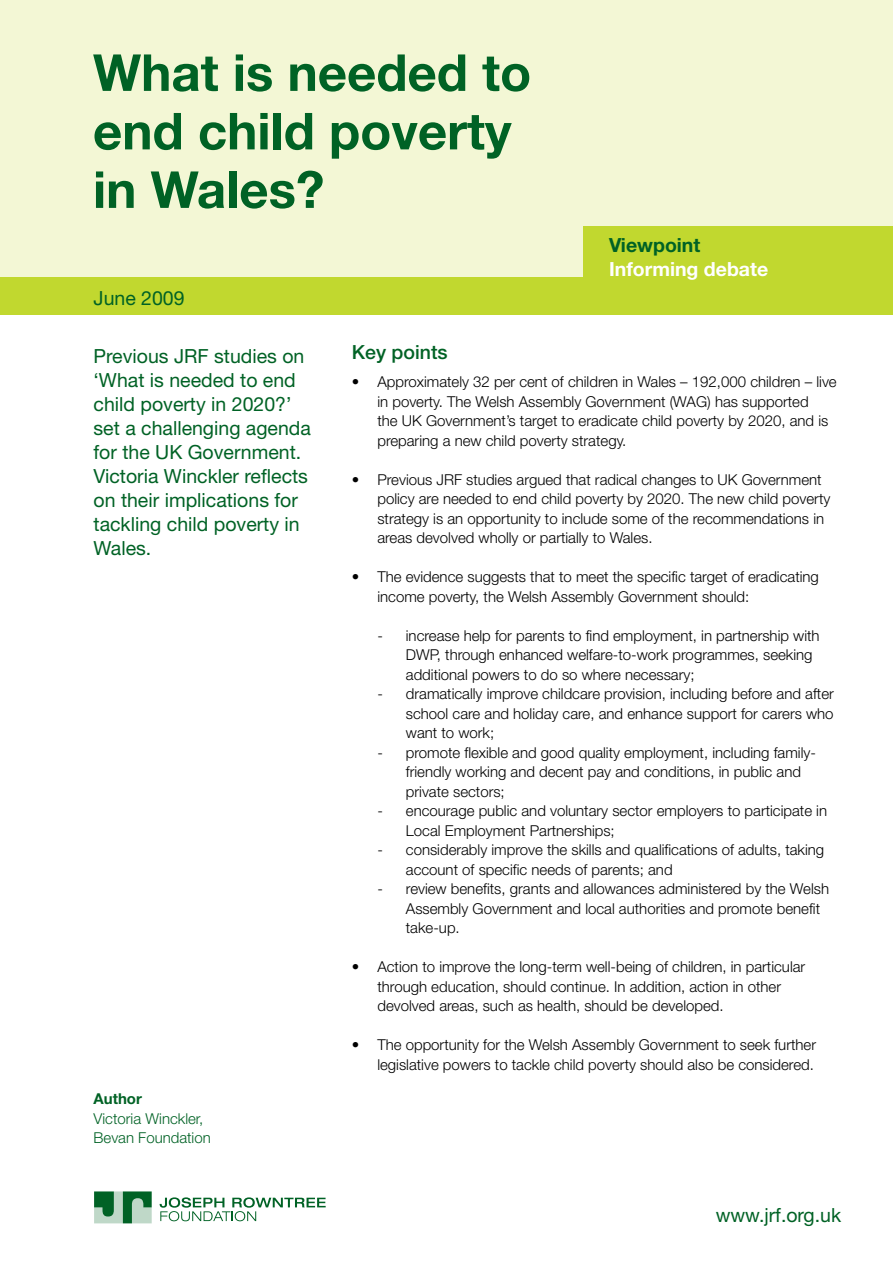
<style>
.page{position:relative;width:893px;height:1263px;background:#fff}
.page>*{position:absolute;margin:0;border:0;box-sizing:border-box;transform-origin:0 0}
.t1{font:700 51px/58.5px "Helvetica Neue";color:#006225}
.t2{font:19.5px/24px "Helvetica Neue";color:#006225}
.t3{font:700 19.5px "Helvetica Neue";color:#fff}
.t4{font:700 19.5px "Helvetica Neue";color:#006225}
.t5{font:500 19.5px "Helvetica Neue";color:#006225}
.t6{font:300 15px/19.5px "Helvetica Neue";color:#000}
.t7{font:300 15px/19.5px "Helvetica Neue";color:#006225}
.t8{font:700 15px "Helvetica Neue";color:#006225}
</style>
<div class="page">
<div style="left:0;top:0;width:893px;height:299px;background:#f3f7d5"></div>
<svg style="left:160px;top:1197px;width:166px;height:24px"></svg>
<svg style="left:94px;top:1191px;width:58px;height:32px"></svg>
<div style="left:0;top:277px;width:893px;height:37px;background:#c1d82f"></div>
<div style="left:583px;top:227px;width:310px;height:81px;background:#c1d82f"></div>
<h1 class="t1" style="left:93px;top:42px;width:440px">What is needed to end child poverty in Wales?</h1>
<h2 class="t2" style="left:94px;top:285px;width:93px">June 2009</h2>
<h2 class="t4" style="left:609px;top:233px;width:93px">Viewpoint</h2>
<h2 class="t3" style="left:609px;top:257px;width:161px">Informing debate</h2>
<h2 class="t2" style="left:94px;top:344px;width:219px">Previous JRF studies on ‘What is needed to end child poverty in 2020?’ set a challenging agenda for the UK Government.<br>Victoria Winckler reflects on their implications for tackling child poverty in<br>Wales.</h2>
<h2 class="t5" style="left:352px;top:340px;width:97px">Key points</h2>
<p class="t6" style="left:377px;top:372px;width:461px;text-indent:-26px">• Approximately 32 per cent of children in Wales – 192,000 children – live in poverty. The Welsh Assembly Government (WAG) has supported<br>the UK Government’s target to eradicate child poverty by 2020, and is preparing a new child poverty strategy.</p>
<p class="t6" style="left:377px;top:469px;width:454px;text-indent:-26px">• Previous JRF studies argued that radical changes to UK Government policy are needed to end child poverty by 2020. The new child poverty strategy is an opportunity to include some of the recommendations in areas devolved wholly or partially to Wales.</p>
<p class="t6" style="left:377px;top:567px;width:443px;text-indent:-26px">• The evidence suggests that to meet the specific target of eradicating income poverty, the Welsh Assembly Government should:</p>
<p class="t6" style="left:406px;top:625px;width:415px;text-indent:-28px">- increase help for parents to find employment, in partnership with<br>DWP, through enhanced welfare-to-work programmes, seeking additional powers to do so where necessary;</p>
<p class="t6" style="left:406px;top:684px;width:429px;text-align:justify;text-indent:-28px">- dramatically improve childcare provision, including before and after school care and holiday care, and enhance support for carers who want to work;</p>
<p class="t6" style="left:406px;top:742px;width:412px;text-indent:-28px">- promote flexible and good quality employment, including family&shy;friendly working and decent pay and conditions, in public and private sectors;</p>
<p class="t6" style="left:406px;top:801px;width:423px;text-indent:-28px">- encourage public and voluntary sector employers to participate in<br>Local Employment Partnerships;</p>
<p class="t6" style="left:406px;top:840px;width:420px;text-indent:-28px">- considerably improve the skills and qualifications of adults, taking account of specific needs of parents; and</p>
<p class="t6" style="left:406px;top:879px;width:425px;text-indent:-28px">- review benefits, grants and allowances administered by the Welsh<br>Assembly Government and local authorities and promote benefit take-up.</p>
<p class="t6" style="left:377px;top:957px;width:429px;text-indent:-26px">• Action to improve the long-term well-being of children, in particular through education, should continue. In addition, action in other devolved areas, such as health, should be developed.</p>
<p class="t6" style="left:352px;top:1035px;width:466px;text-align:right">• The opportunity for the Welsh Assembly Government to seek further legislative powers to tackle child poverty should also be considered.</p>
<p class="t8" style="left:94px;top:1089px;width:50px">Author</p>
<p class="t7" style="left:94px;top:1108px;width:119px">Victoria Winckler,<br>Bevan Foundation</p>
<h2 class="t2" style="left:716px;top:1202px;width:127px">www.jrf.org.uk</h2>
</div>
